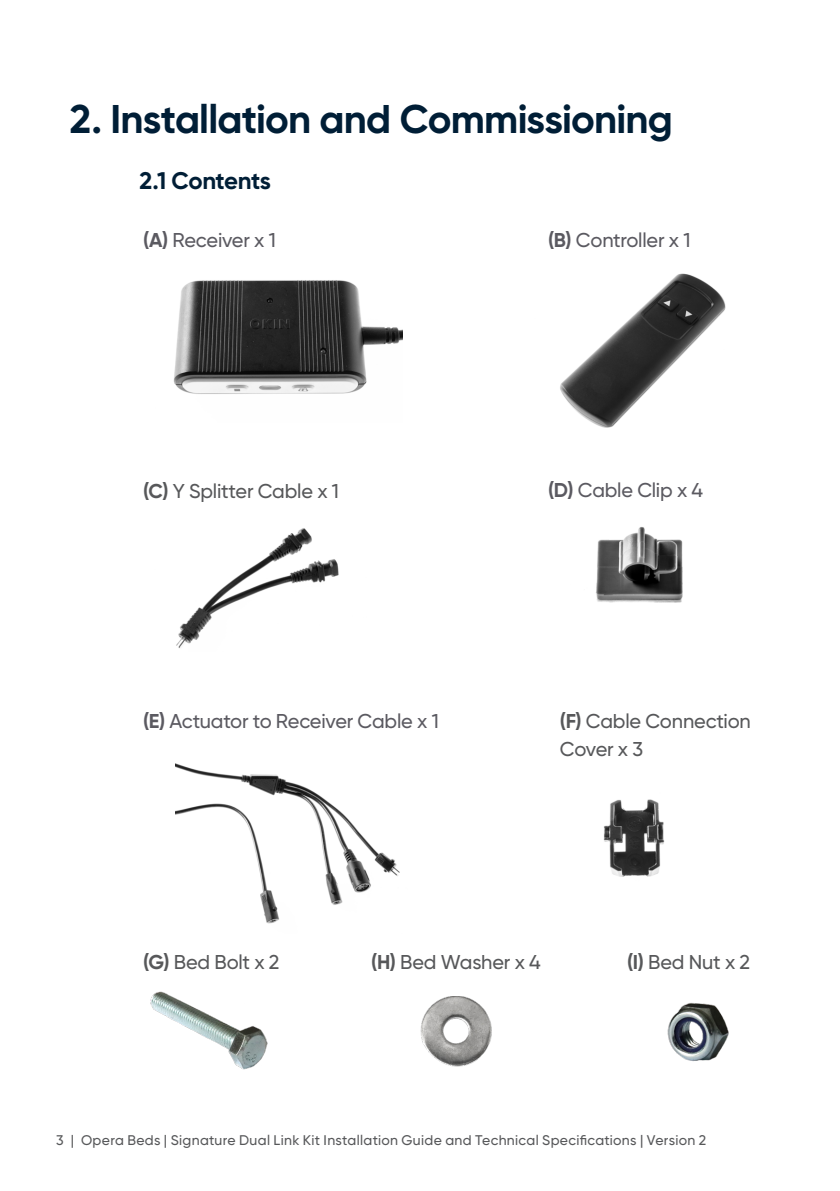
<style>
.page{position:relative;width:840px;height:1191px;background:#fff}
.page>*{position:absolute;margin:0;border:0;box-sizing:border-box;transform-origin:0 0}
.t1{font:700 40px "Gilroy";letter-spacing:-.02em;color:#001e36}
.t2{font:700 24px "Gilroy";letter-spacing:-.025em;color:#001e36}
.Normal_Paragraph{font:500 20px/28px "Gilroy";letter-spacing:-.01em;color:#57585a}
.Normal_Paragraph-2{font:500 20px "Gilroy";letter-spacing:-.01em;color:#5b5a61}
.t3{font:500 14px "Gilroy";letter-spacing:.02em;color:#57585a}
.s1{font-weight:700}
</style>
<div class="page">
<img style="left:603px;top:799px;width:62px;height:78px">
<img style="left:596px;top:527px;width:87px;height:76px">
<img style="left:176px;top:528px;width:163px;height:120px">
<img style="left:173px;top:280px;width:229px;height:114px">
<img style="left:560px;top:273px;width:166px;height:155px">
<img style="left:175px;top:763px;width:225px;height:161px">
<img style="left:150px;top:991px;width:118px;height:79px">
<img style="left:420px;top:996px;width:72px;height:71px">
<img style="left:667px;top:1002px;width:62px;height:59px">
<p class="t1" style="left:70px;top:94px;width:604px">2. Installation and Commissioning</p>
<p class="t2" style="left:139px;top:166px;width:133px">2.1 Contents</p>
<p class="Normal_Paragraph-2" style="left:143px;top:227px;width:134px"><span class="s1">(A)</span> Receiver x 1</p>
<p class="Normal_Paragraph-2" style="left:548px;top:227px;width:144px"><span class="s1">(B)</span> Controller x 1</p>
<p class="Normal_Paragraph" style="left:143px;top:477px;width:197px"><span class="s1">(C)</span> Y Splitter Cable x 1</p>
<p class="Normal_Paragraph-2" style="left:548px;top:477px;width:156px"><span class="s1">(D)</span> Cable Clip x 4</p>
<p class="Normal_Paragraph-2" style="left:143px;top:708px;width:297px"><span class="s1">(E)</span> Actuator to Receiver Cable x 1</p>
<p class="Normal_Paragraph" style="left:559px;top:706px;width:192px"><span class="s1">(F)</span> Cable Connection<br>Cover x 3</p>
<p class="Normal_Paragraph" style="left:143px;top:948px;width:138px"><span class="s1">(G)</span> Bed Bolt x 2</p>
<p class="Normal_Paragraph" style="left:371px;top:948px;width:171px"><span class="s1">(H)</span> Bed Washer x 4</p>
<p class="Normal_Paragraph" style="left:627px;top:948px;width:124px"><span class="s1">(I)</span> Bed Nut x 2</p>
<p class="t3" style="left:56px;top:1132px;width:651px">3 | Opera Beds | Signature Dual Link Kit Installation Guide and Technical Specifications | Version 2</p>
</div>
